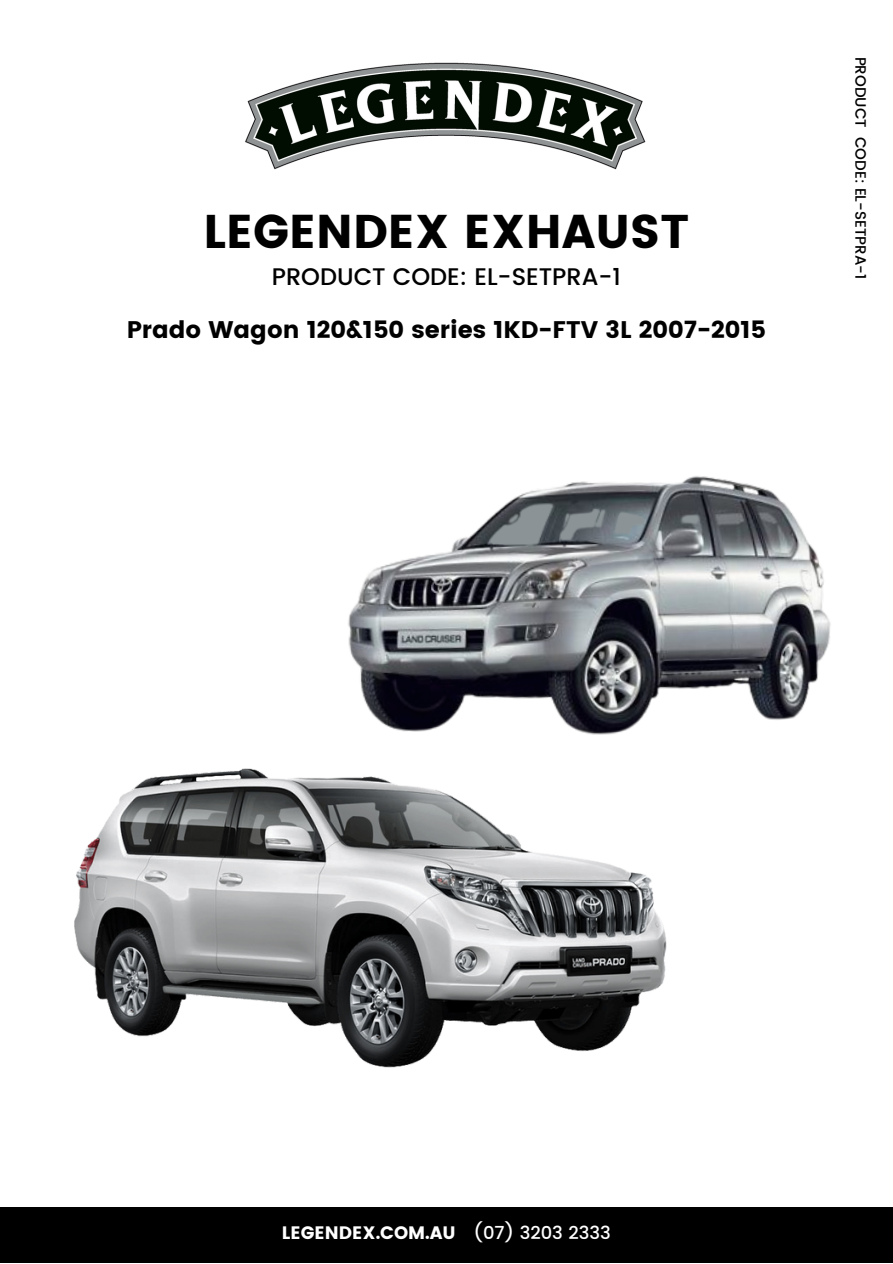
<style>
.page{position:relative;width:893px;height:1264px;background:#fff}
.page>*{position:absolute;margin:0;border:0;box-sizing:border-box;transform-origin:0 0}
.t1{font:47.25px "Poppins";color:#000}
.t2{font:24px "Poppins";color:#000}
.t3{font:500 24px "Poppins";color:#000}
.t4{font:18px "Poppins";color:#fff}
.t5{font:500 15px "Poppins";color:#000}
.s1{font-weight:500}
</style>
<div class="page">
<div style="left:0;top:1207px;width:892px;height:55px;background:#000"></div>
<img style="left:245px;top:62px;width:401px;height:108px">
<img style="left:348px;top:476px;width:483px;height:259px">
<img style="left:74px;top:768px;width:593px;height:300px">
<h1 class="t1" style="left:203px;top:204px;width:487px">LEGENDEX EXHAUST</h1>
<p class="t3" style="left:272px;top:262px;width:350px">PRODUCT CODE: EL-SETPRA-1</p>
<p class="t2" style="left:127px;top:315px;width:640px">Prado Wagon 120&amp;150 series 1KD-FTV 3L 2007-2015</p>
<p class="t5" style="left:869px;top:57px;width:224px;rotate:90deg">PRODUCT CODE: EL-SETPRA-1</p>
<p class="t4" style="left:282px;top:1222px;width:330px">LEGENDEX.COM.AU <span class="s1">(07) 3203 2333</span></p>
</div>
